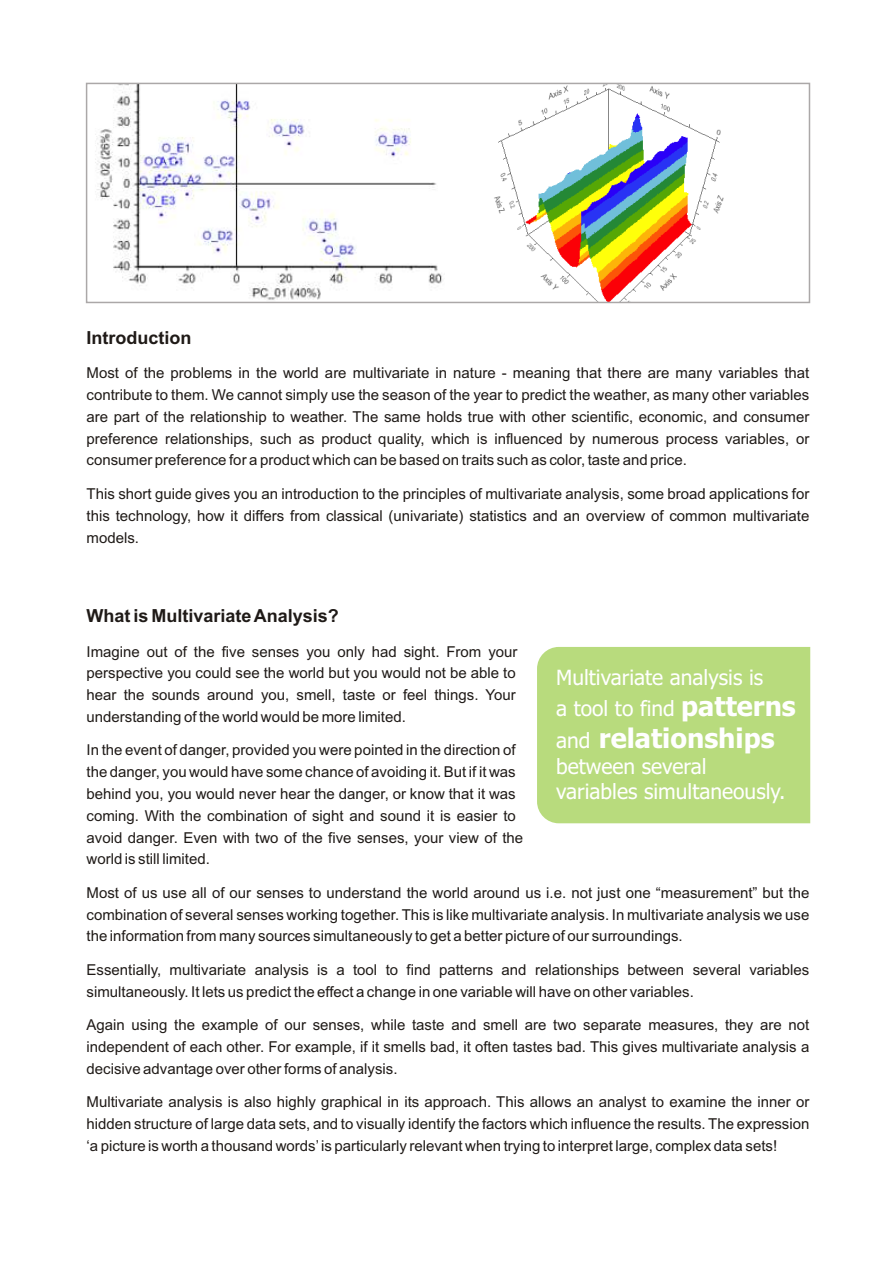
<style>
.page{position:relative;width:893px;height:1263px;background:#fff}
.page>*{position:absolute;margin:0;border:0;box-sizing:border-box;transform-origin:0 0}
.t1{font:700 27px "Tahoma";color:#fff}
.t2{font:21px/30.9px "Tahoma";color:#fff}
.t3{font:700 18px "Arial";color:#1f1a17}
.t4{font:15px/21.8px "Arial";color:#1f1a17;text-align:justify}
.s1{font-weight:700;font-size:27px}
.s2{font-weight:400;font-size:21px}
</style>
<div class="page">
<img style="left:95px;top:86px;width:348px;height:214px">
<img style="left:494px;top:86px;width:230px;height:214px">
<div style="left:86px;top:83px;width:724px;height:220px;border:2px solid #aba8a8"></div>
<div style="left:537px;top:647px;width:273px;height:176px;background:#b8db7d"></div>
<p class="t3" style="left:87px;top:330px;width:106px">Introduction</p>
<p class="t4" style="left:87px;top:364px;width:724px">Most of the problems in the world are multivariate in nature - meaning that there are many variables that contribute to them. We cannot simply use the season of the year to predict the weather, as many other variables are part of the relationship to weather. The same holds true with other scientific, economic, and consumer preference relationships, such as product quality, which is influenced by numerous process variables, or consumer preference for a product which can be based on traits such as color, taste and price.</p>
<p class="t4" style="left:87px;top:484px;width:724px">This short guide gives you an introduction to the principles of multivariate analysis, some broad applications for this technology, how it differs from classical (univariate) statistics and an overview of common multivariate models.</p>
<p class="t3" style="left:87px;top:609px;width:254px">What is Multivariate Analysis?</p>
<p class="t4" style="left:87px;top:642px;width:432px">Imagine out of the five senses you only had sight. From your perspective you could see the world but you would not be able to hear the sounds around you, smell, taste or feel things. Your understanding of the world would be more limited.</p>
<p class="t4" style="left:87px;top:741px;width:438px;text-align:left">In the event of danger, provided you were pointed in the direction of the danger, you would have some chance of avoiding it. But if it was behind you, you would never hear the danger, or know that it was coming. With the combination of sight and sound it is easier to avoid danger. Even with two of the five senses, your view of the world is still limited.</p>
<p class="t4" style="left:87px;top:883px;width:724px">Most of us use all of our senses to understand the world around us i.e. not just one “measurement” but the combination of several senses working together. This is like multivariate analysis. In multivariate analysis we use the information from many sources simultaneously to get a better picture of our surroundings.</p>
<p class="t4" style="left:87px;top:960px;width:724px">Essentially, multivariate analysis is a tool to find patterns and relationships between several variables simultaneously. It lets us predict the effect a change in one variable will have on other variables.</p>
<p class="t4" style="left:87px;top:1015px;width:724px">Again using the example of our senses, while taste and smell are two separate measures, they are not independent of each other. For example, if it smells bad, it often tastes bad. This gives multivariate analysis a decisive advantage over other forms of analysis.</p>
<p class="t4" style="left:86px;top:1092px;width:724px">Multivariate analysis is also highly graphical in its approach. This allows an analyst to examine the inner or hidden structure of large data sets, and to visually identify the factors which influence the results. The expression ‘a picture is worth a thousand words’ is particularly relevant when trying to interpret large, complex data sets!</p>
<h2 class="t2" style="left:556px;top:664px;width:241px">Multivariate analysis is<br>a tool to find <span class="s1">patterns</span></h2>
<h1 class="t1" style="left:556px;top:727px;width:220px"><span class="s2">and</span> relationships</h1>
<h2 class="t2" style="left:556px;top:756px;width:231px;line-height:25px">between several variables simultaneously.</h2>
</div>
